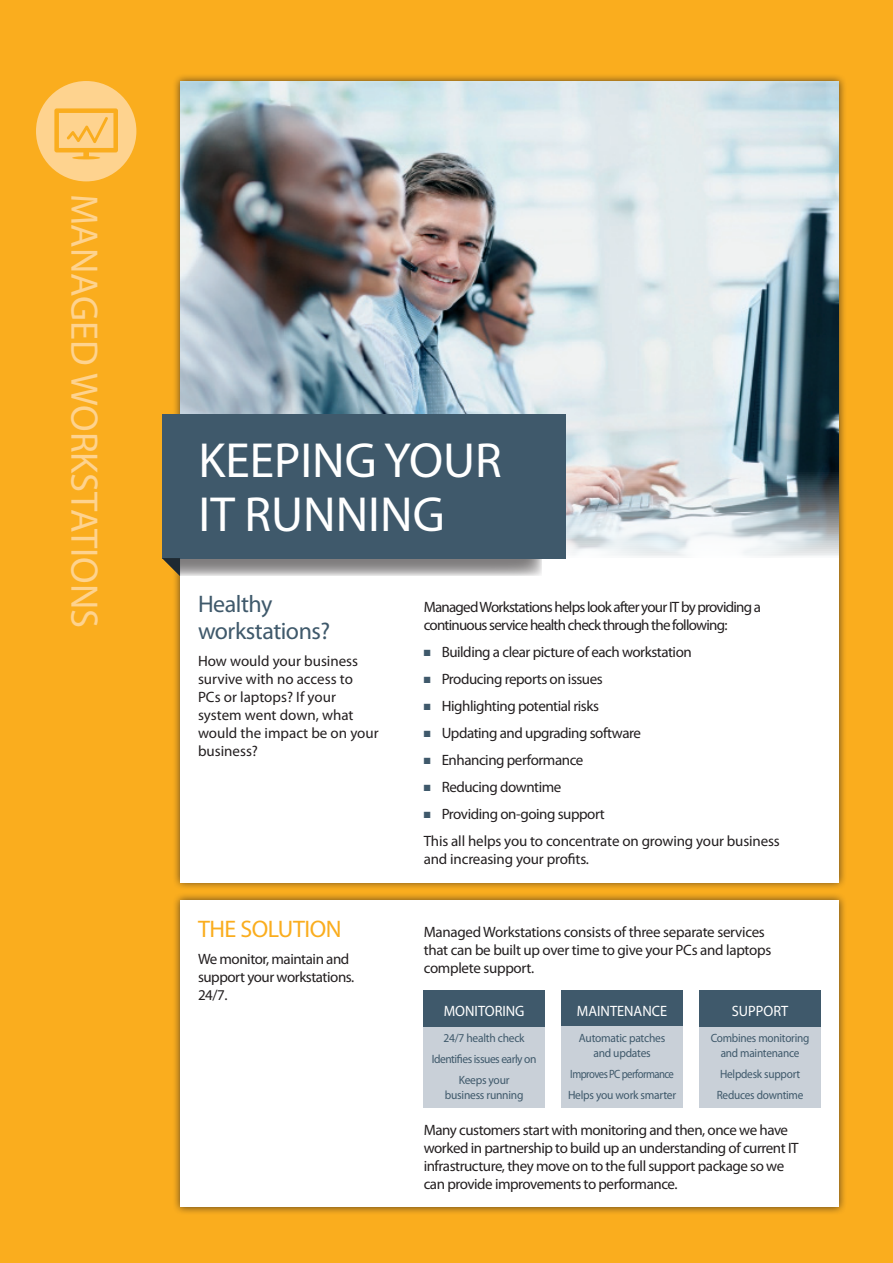
<style>
.page{position:relative;width:893px;height:1263px;background:#faad1e}
.page>*{position:absolute;margin:0;border:0;box-sizing:border-box;transform-origin:0 0}
.t1{font:49.5px "Myriad Pro";color:#fff}
.t2{font:38.55px "Myriad Pro";color:#fed38f}
.t3{font:24px/27px "Myriad Pro";letter-spacing:-.02em;color:#3f596b}
.t4{font:24px "Myriad Pro";letter-spacing:-.02em;color:#faad1e}
.Body{font:15px/18px "Myriad Pro";letter-spacing:-.03em;color:#231f20}
.Body-2{font:15px/18px "Myriad Pro";color:#231f20}
.Body-3{font:15px/18px "Myriad Pro";letter-spacing:-.05em;color:#231f20}
.Body-4{font:15px/18px "Myriad Pro";letter-spacing:-.01em;color:#231f20}
.t5{font:15px "Myriad Pro";color:#fff;scale:.96 1}
.t6{font:12px/15px "Myriad Pro";letter-spacing:-.02em;color:#3f596b;text-align:center;scale:.96 1}
.t7{font:12px/15px "Myriad Pro";letter-spacing:-.02em;color:#3f596b;text-align:center;scale:.94 1}
.t8{font:12px "Myriad Pro";letter-spacing:-.04em;color:#3f596b;scale:.96 1}
.t9{font:12px "Myriad Pro";letter-spacing:-.05em;color:#3f596b;scale:.89 1}
.s1{color:#3f596b}
</style>
<div class="page">
<div style="left:36px;top:81px;width:100px;height:100px;background:#fed38f;border-radius:50%"></div>
<svg style="left:54px;top:108px;width:64px;height:51px"></svg>
<div style="left:172px;top:73px;width:675px;height:817px;background:#231f20;opacity:.75"></div>
<div style="left:180px;top:81px;width:659px;height:801px;background:#fff"></div>
<div style="left:172px;top:892px;width:675px;height:323px;background:#231f20;opacity:.75"></div>
<div style="left:180px;top:901px;width:659px;height:306px;background:#fff"></div>
<img style="left:180px;top:81px;width:659px;height:475px">
<svg style="left:180px;top:558px;width:362px;height:18px;background:#9c9c9d"></svg>
<div style="left:162px;top:414px;width:404px;height:144px;background:#3f596b"></div>
<svg style="left:162px;top:558px;width:18px;height:18px"></svg>
<div style="left:699px;top:1027px;width:122px;height:81px;background:#c9d0d8"></div>
<div style="left:699px;top:991px;width:122px;height:36px;background:#3f596b"></div>
<div style="left:561px;top:991px;width:122px;height:36px;background:#3f596b"></div>
<div style="left:561px;top:1027px;width:122px;height:81px;background:#c9d0d8"></div>
<div style="left:423px;top:1027px;width:122px;height:81px;background:#c9d0d8"></div>
<div style="left:423px;top:991px;width:122px;height:36px;background:#3f596b"></div>
<h2 class="t2" style="left:108px;top:194px;width:436px;rotate:90deg">MANAGED WORKSTATIONS</h2>
<p class="t1" style="left:198px;top:430px;width:305px">KEEPING YOUR</p>
<p class="t1" style="left:198px;top:484px;width:248px">IT RUNNING</p>
<h2 class="t3" style="left:198px;top:590px;width:134px">Healthy workstations?</h2>
<p class="Body-2" style="left:198px;top:652px;width:182px">How would your business survive with no access to<br>PCs or laptops? If your system went down, what would the impact be on your business?</p>
<h2 class="t4" style="left:198px;top:914px;width:145px">THE SOLUTION</h2>
<p class="Body" style="left:198px;top:949px;width:158px">We monitor, maintain and support your workstations.<br>24/7.</p>
<p class="Body-3" style="left:424px;top:598px;width:339px">Managed Workstations helps look after your IT by providing a continuous service health check through the following:</p>
<p class="Body" style="left:424px;top:643px;width:270px"><span class="s1">■</span> Building a clear picture of each workstation</p>
<p class="Body" style="left:424px;top:670px;width:181px"><span class="s1">■</span> Producing reports on issues</p>
<p class="Body" style="left:424px;top:697px;width:177px"><span class="s1">■</span> Highlighting potential risks</p>
<p class="Body" style="left:424px;top:724px;width:219px"><span class="s1">■</span> Updating and upgrading software</p>
<p class="Body" style="left:424px;top:751px;width:161px"><span class="s1">■</span> Enhancing performance</p>
<p class="Body" style="left:424px;top:778px;width:139px"><span class="s1">■</span> Reducing downtime</p>
<p class="Body" style="left:424px;top:805px;width:183px"><span class="s1">■</span> Providing on-going support</p>
<p class="Body-4" style="left:424px;top:832px;width:358px">This all helps you to concentrate on growing your business and increasing your profits.</p>
<p class="Body" style="left:424px;top:922px;width:349px">Managed Workstations consists of three separate services that can be built up over time to give your PCs and laptops complete support.</p>
<p class="t5" style="left:444px;top:1002px;width:86px">MONITORING</p>
<p class="t6" style="left:444px;top:1030px;width:86px">24/7 health check</p>
<p class="t8" style="left:432px;top:1052px;width:111px">Identifies issues early on</p>
<p class="t6" style="left:445px;top:1072px;width:83px">Keeps your business running</p>
<p class="t5" style="left:577px;top:1002px;width:96px">MAINTENANCE</p>
<p class="t5" style="left:732px;top:1002px;width:60px">SUPPORT</p>
<p class="t6" style="left:579px;top:1030px;width:91px">Automatic patches and updates</p>
<p class="t9" style="left:570px;top:1067px;width:118px">Improves PC performance</p>
<p class="t6" style="left:568px;top:1087px;width:114px">Helps you work smarter</p>
<p class="t7" style="left:711px;top:1030px;width:107px">Combines monitoring and maintenance</p>
<p class="t7" style="left:720px;top:1066px;width:87px">Helpdesk support</p>
<p class="t7" style="left:717px;top:1087px;width:94px">Reduces downtime</p>
<p class="Body" style="left:424px;top:1120px;width:376px">Many customers start with monitoring and then, once we have worked in partnership to build up an understanding of current IT infrastructure, they move on to the full support package so we can provide improvements to performance.</p>
</div>
